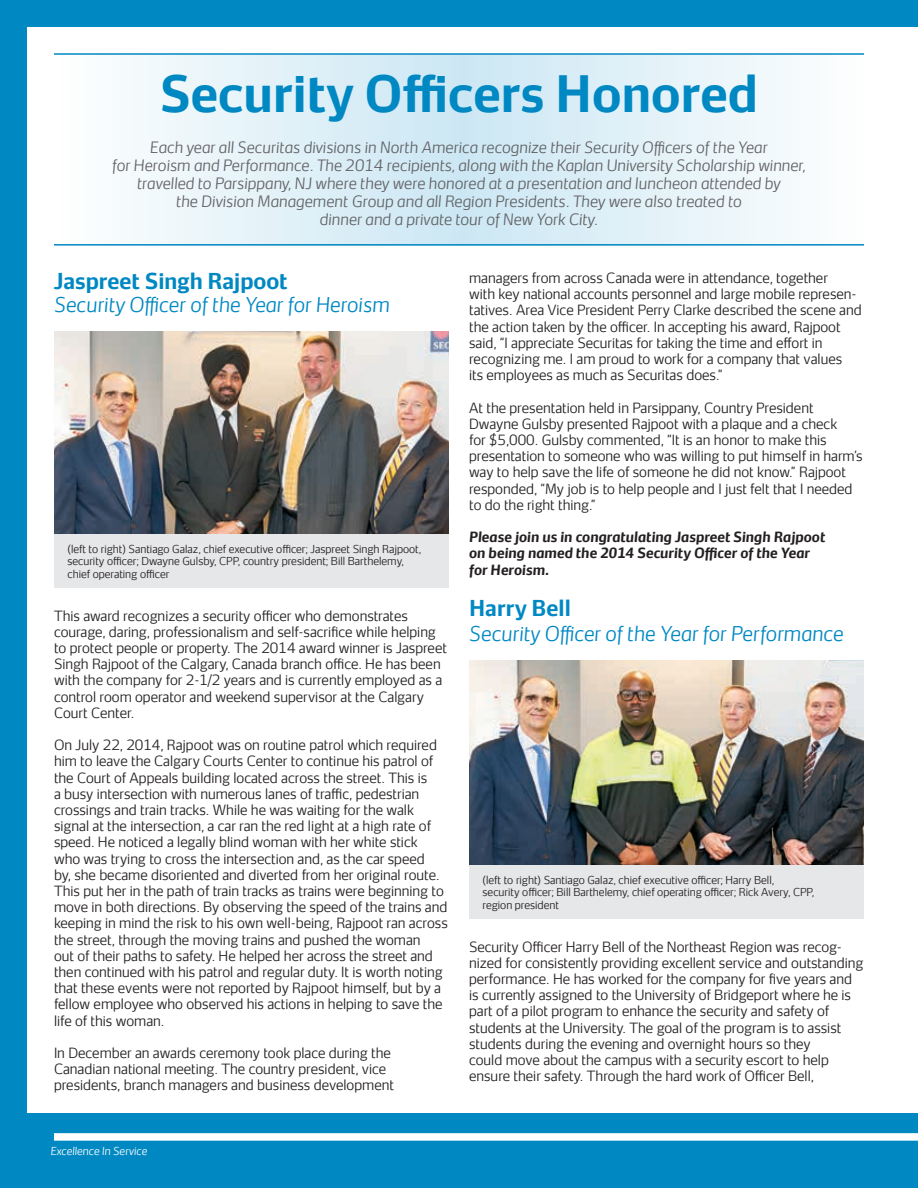
<style>
.page{position:relative;width:918px;height:1188px;background:#0088c3}
.page>*{position:absolute;margin:0;border:0;box-sizing:border-box;transform-origin:0 0}
.t1{font:700 48px "Securitas Sans TT";color:#0088c3}
.t2{font:700 21px "Securitas Sans TT";color:#0088c3}
.t3{font:italic 300 19.5px "Securitas Sans TT";color:#0088c3}
.t4{font:italic 300 15px/18px "Securitas Sans TT";color:#636366;text-align:center}
.t5{font:300 13.5px/16.2px "Securitas Sans TT";color:#231f20}
.t6{font:italic 700 13.5px/16.2px "Securitas Sans TT";color:#231f20}
.t7{font:300 10.5px/12.6px "Securitas Sans TT";color:#231f20}
.t8{font:italic 300 10.5px "Securitas Sans TT";color:#fff}
</style>
<div class="page">
<div style="left:54px;top:1133px;width:864px;height:8px;background:#fff"></div>
<div style="left:27px;top:27px;width:891px;height:1085px;background:#fff"></div>
<img style="left:54px;top:331px;width:395px;height:203px">
<div style="left:54px;top:534px;width:395px;height:54px;background:#e6e7e9"></div>
<img style="left:469px;top:660px;width:395px;height:205px">
<div style="left:469px;top:865px;width:395px;height:54px;background:#e6e7e9"></div>
<svg style="left:131px;top:55px;width:660px;height:189px"></svg>
<hr style="left:54px;top:53px;width:810px;height:2px;background:#0088c3">
<hr style="left:54px;top:244px;width:810px;height:2px;background:#0088c3">
<h1 class="t1" style="left:160px;top:52px;width:600px">Security Officers Honored</h1>
<p class="t4" style="left:112px;top:137px;width:695px">Each year all Securitas divisions in North America recognize their Security Officers of the Year<br>for Heroism and Performance. The 2014 recipients, along with the Kaplan University Scholarship winner, travelled to Parsippany, NJ where they were honored at a presentation and luncheon attended by<br>the Division Management Group and all Region Presidents. They were also treated to<br>dinner and a private tour of New York City.</p>
<h2 class="t2" style="left:54px;top:263px;width:235px">Jaspreet Singh Rajpoot</h2>
<h3 class="t3" style="left:54px;top:289px;width:337px">Security Officer of the Year for Heroism</h3>
<p class="t7" style="left:68px;top:541px;width:355px">(left to right) Santiago Galaz, chief executive officer; Jaspreet Singh Rajpoot, security officer; Dwayne Gulsby, CPP, country president; Bill Barthelemy, chief operating officer</p>
<p class="t5" style="left:54px;top:606px;width:394px">This award recognizes a security officer who demonstrates courage, daring, professionalism and self-sacrifice while helping to protect people or property. The 2014 award winner is Jaspreet Singh Rajpoot of the Calgary, Canada branch office. He has been with the company for 2-1/2 years and is currently employed as a control room operator and weekend supervisor at the Calgary Court Center.</p>
<p class="t5" style="left:54px;top:735px;width:395px">On July 22, 2014, Rajpoot was on routine patrol which required him to leave the Calgary Courts Center to continue his patrol of the Court of Appeals building located across the street. This is<br>a busy intersection with numerous lanes of traffic, pedestrian crossings and train tracks. While he was waiting for the walk signal at the intersection, a car ran the red light at a high rate of speed. He noticed a legally blind woman with her white stick<br>who was trying to cross the intersection and, as the car speed<br>by, she became disoriented and diverted from her original route.<br>This put her in the path of train tracks as trains were beginning to move in both directions. By observing the speed of the trains and keeping in mind the risk to his own well-being, Rajpoot ran across the street, through the moving trains and pushed the woman<br>out of their paths to safety. He helped her across the street and then continued with his patrol and regular duty. It is worth noting that these events were not reported by Rajpoot himself, but by a fellow employee who observed his actions in helping to save the life of this woman.</p>
<p class="t5" style="left:54px;top:1043px;width:341px">In December an awards ceremony took place during the<br>Canadian national meeting. The country president, vice presidents, branch managers and business development</p>
<p class="t8" style="left:51px;top:1142px;width:98px">Excellence In Service</p>
<p class="t5" style="left:469px;top:268px;width:394px">managers from across Canada were in attendance, together<br>with key national accounts personnel and large mobile represen&shy;tatives. Area Vice President Perry Clarke described the scene and the action taken by the officer. In accepting his award, Rajpoot said, “I appreciate Securitas for taking the time and effort in recognizing me. I am proud to work for a company that values<br>its employees as much as Securitas does.”</p>
<p class="t5" style="left:469px;top:398px;width:395px">At the presentation held in Parsippany, Country President Dwayne Gulsby presented Rajpoot with a plaque and a check<br>for $5,000. Gulsby commented, “It is an honor to make this presentation to someone who was willing to put himself in harm’s way to help save the life of someone he did not know.” Rajpoot responded, “My job is to help people and I just felt that I needed to do the right thing.”</p>
<p class="t6" style="left:469px;top:527px;width:358px">Please join us in congratulating Jaspreet Singh Rajpoot on being named the 2014 Security Officer of the Year for Heroism.</p>
<h2 class="t2" style="left:469px;top:590px;width:103px">Harry Bell</h2>
<h3 class="t3" style="left:469px;top:617px;width:376px">Security Officer of the Year for Performance</h3>
<p class="t7" style="left:483px;top:872px;width:333px">(left to right) Santiago Galaz, chief executive officer; Harry Bell,<br>security officer; Bill Barthelemy, chief operating officer; Rick Avery, CPP, region president</p>
<p class="t5" style="left:469px;top:937px;width:396px">Security Officer Harry Bell of the Northeast Region was recog&shy;nized for consistently providing excellent service and outstanding performance. He has worked for the company for five years and is currently assigned to the University of Bridgeport where he is part of a pilot program to enhance the security and safety of students at the University. The goal of the program is to assist students during the evening and overnight hours so they<br>could move about the campus with a security escort to help ensure their safety. Through the hard work of Officer Bell,</p>
</div>
